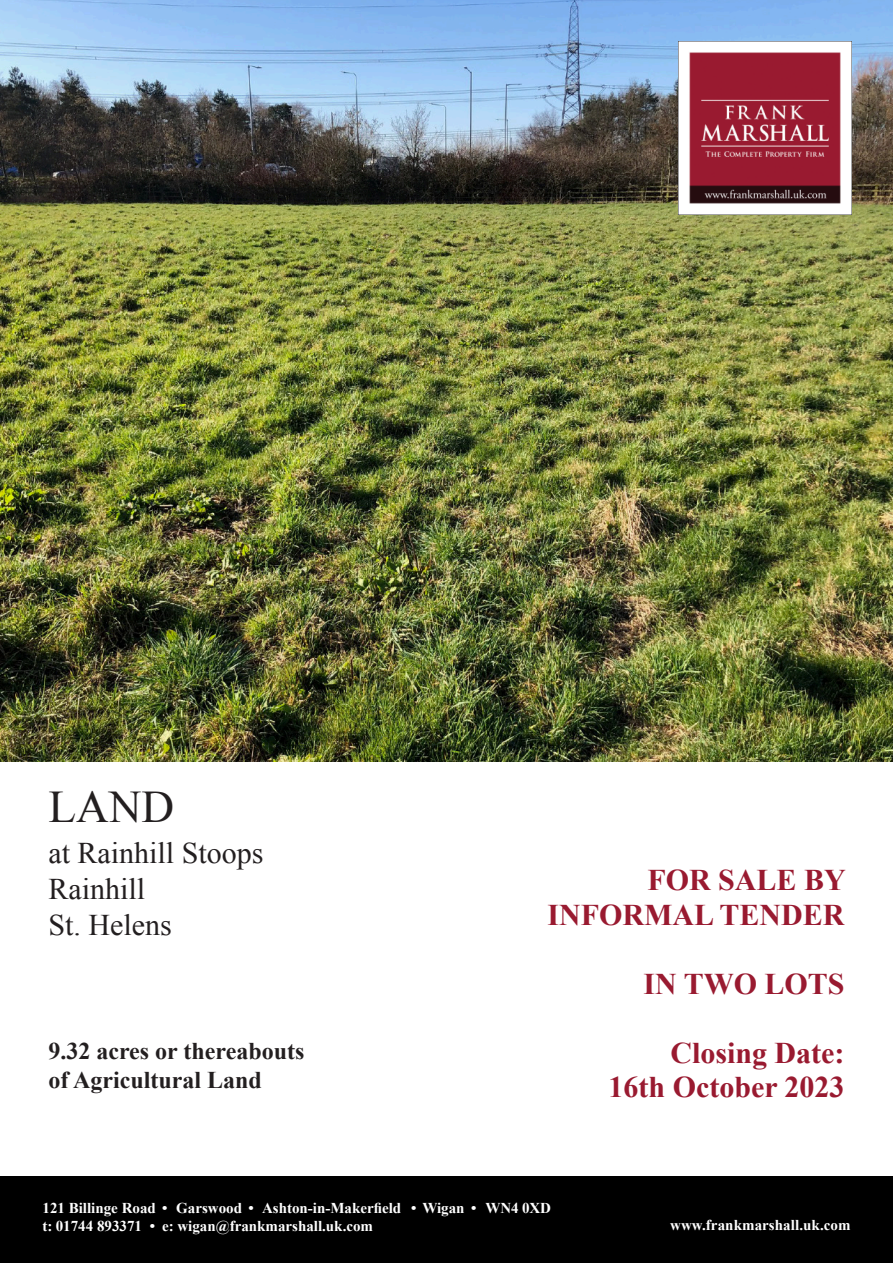
<style>
.page{position:relative;width:893px;height:1263px;background:#fff}
.page>*{position:absolute;margin:0;border:0;box-sizing:border-box;transform-origin:0 0}
.t1{font:45.3px "Times New Roman";color:#231f20}
.t2{font:700 30px/34.5px "Times New Roman";color:#991a30;text-align:right}
.t3{font:30px "Times New Roman";color:#231f20}
.t4{font:700 24px "Times New Roman";color:#231f20}
.t5{font:700 15px "Times New Roman";color:#fff}
</style>
<div class="page">
<div style="left:0;top:1177px;width:893px;height:86px;background:#000"></div>
<img style="left:0;top:0;width:893px;height:761px">
<img style="left:678px;top:42px;width:173px;height:173px">
<p class="t1" style="left:48px;top:776px;width:127px">LAND</p>
<p class="t3" style="left:48px;top:833px;width:217px">at Rainhill Stoops</p>
<p class="t3" style="left:48px;top:869px;width:98px">Rainhill</p>
<p class="t3" style="left:48px;top:905px;width:125px">St. Helens</p>
<p class="t4" style="left:48px;top:1034px;width:257px">9.32 acres or thereabouts</p>
<p class="t4" style="left:48px;top:1063px;width:215px">of Agricultural Land</p>
<p class="t2" style="left:548px;top:862px;width:300px">FOR SALE BY<br>INFORMAL TENDER</p>
<p class="t2" style="left:643px;top:965px;width:203px">IN TWO LOTS</p>
<p class="t2" style="left:608px;top:1034px;width:238px">Closing Date:<br>16th October 2023</p>
<p class="t5" style="left:43px;top:1198px;width:510px">121 Billinge Road • Garswood • Ashton-in-Makerfield • Wigan • WN4 0XD</p>
<p class="t5" style="left:43px;top:1216px;width:332px">t: 01744 893371 • e: wigan@frankmarshall.uk.com</p>
<p class="t5" style="left:670px;top:1215px;width:182px">www.frankmarshall.uk.com</p>
</div>
